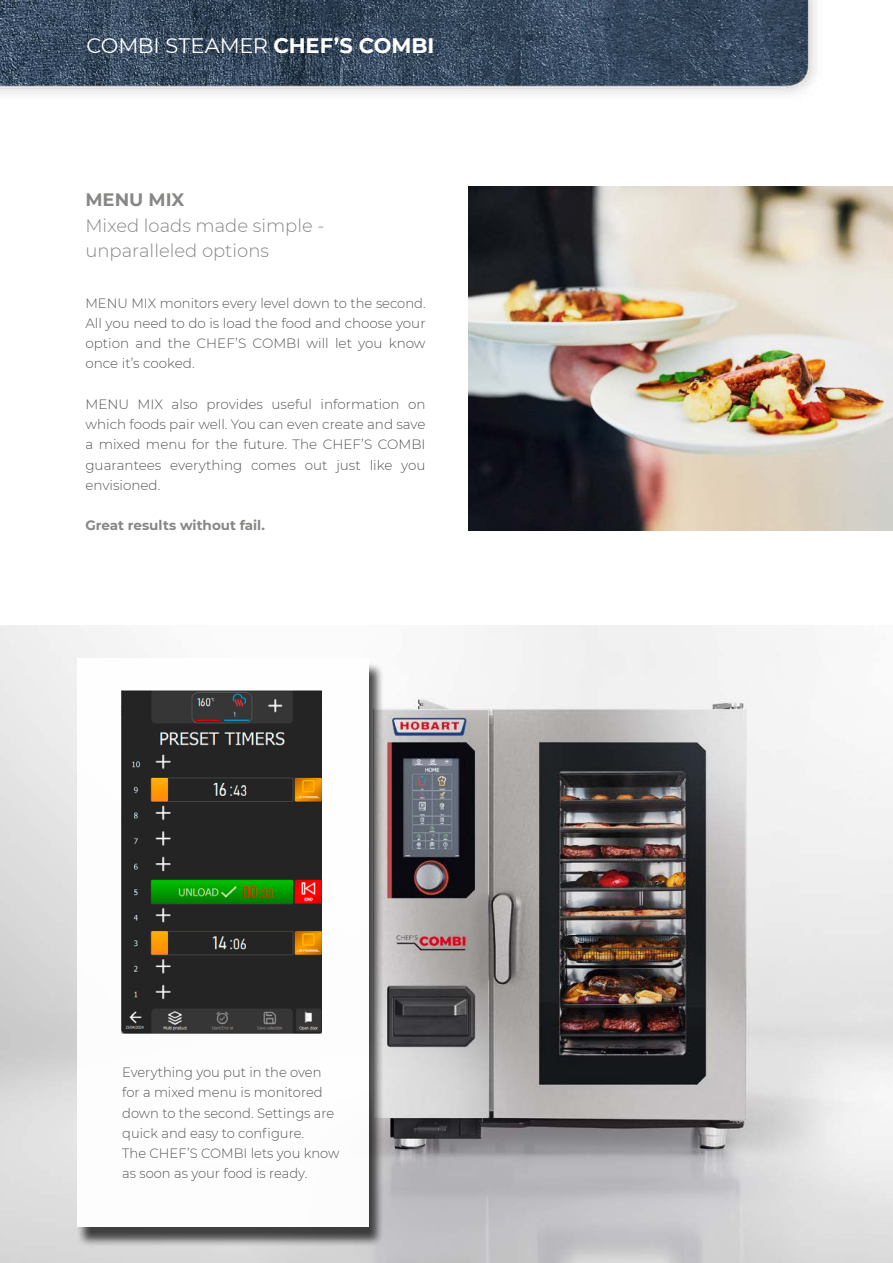
<style>
.page{position:relative;width:893px;height:1263px;background:#fff}
.page>*{position:absolute;margin:0;border:0;box-sizing:border-box;transform-origin:0 0}
.t1{font:21px "Montserrat";letter-spacing:-.01em;color:#fff}
.t2{font:300 18px/25.5px "Montserrat";color:#878786}
.t3{font:700 18px "Montserrat";color:#878786}
.t4{font:300 13.5px/20.2px "Montserrat";color:#565656;text-align:justify}
.t5{font:700 13.5px "Montserrat";color:#878786}
.s1{font-weight:700}
</style>
<div class="page">
<img style="left:0;top:0;width:816px;height:94px">
<img style="left:0;top:625px;width:893px;height:638px">
<div style="left:76px;top:663px;width:308px;height:584px;background:#000;opacity:.75"></div>
<div style="left:77px;top:658px;width:292px;height:568px;background:#fff"></div>
<img style="left:121px;top:691px;width:201px;height:342px">
<img style="left:468px;top:186px;width:425px;height:344px">
<h1 class="t1" style="left:86px;top:31px;width:350px">COMBI STEAMER <span class="s1">CHEF’S COMBI</span></h1>
<h2 class="t3" style="left:85px;top:187px;width:101px">MENU MIX</h2>
<h2 class="t2" style="left:85px;top:212px;width:240px">Mixed loads made simple - unparalleled options</h2>
<p class="t4" style="left:85px;top:292px;width:342px">MENU MIX monitors every level down to the second.<br>All you need to do is load the food and choose your option and the CHEF’S COMBI will let you know once it’s cooked.</p>
<p class="t4" style="left:85px;top:393px;width:342px">MENU MIX also provides useful information on which foods pair well. You can even create and save a mixed menu for the future. The CHEF’S COMBI guarantees everything comes out just like you envisioned.</p>
<p class="t5" style="left:85px;top:516px;width:181px">Great results without fail.</p>
<p class="t4" style="left:122px;top:1062px;width:219px;text-align:left">Everything you put in the oven for a mixed menu is monitored down to the second. Settings are quick and easy to configure.<br>The CHEF’S COMBI lets you know as soon as your food is ready.</p>
</div>
